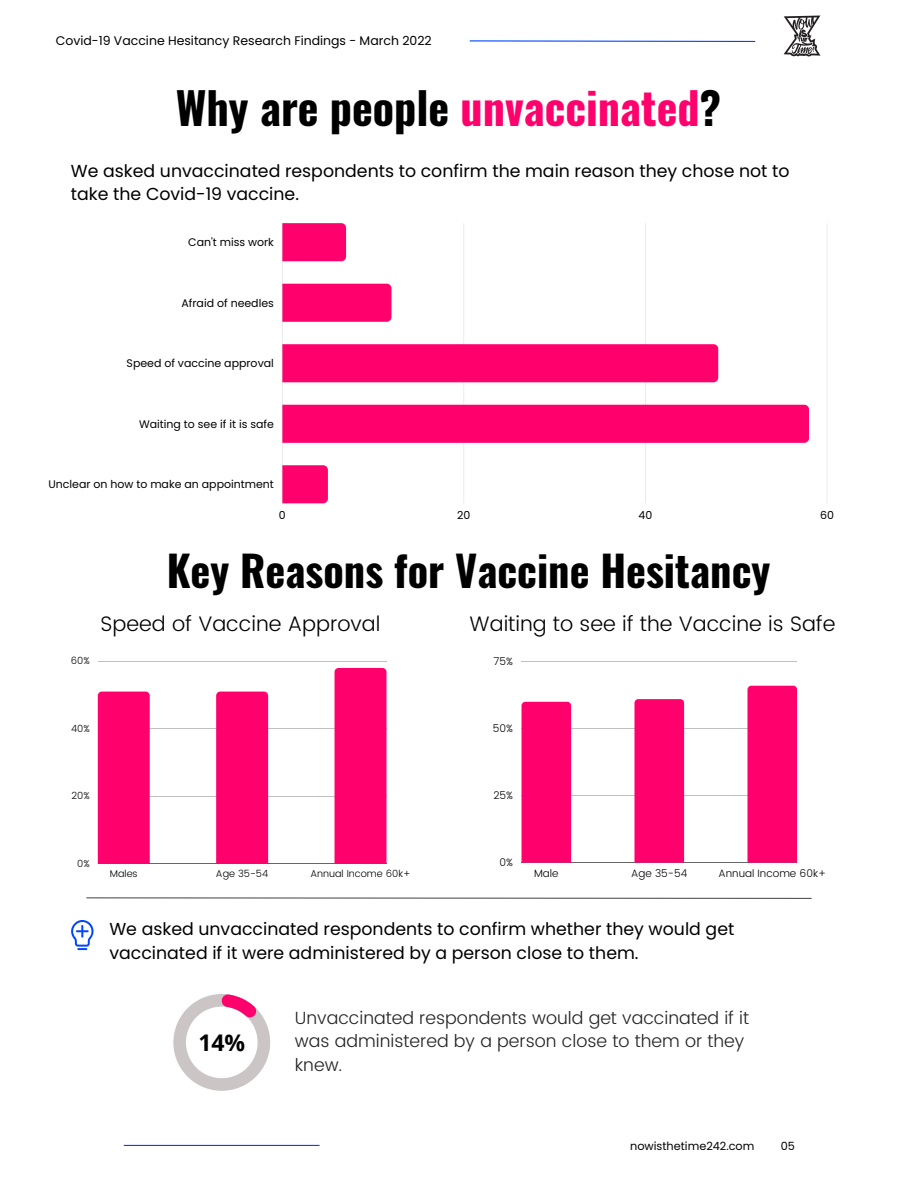
<style>
.page{position:relative;width:918px;height:1188px;background:#fff}
.page>*{position:absolute;margin:0;border:0;box-sizing:border-box;transform-origin:0 0}
.t1{font:700 44.1px "Oswald";color:#000}
.t2{font:700 42.3px "Oswald";color:#000}
.t3{font:700 22.95px "Open Sans";color:#000}
.t4{font:300 21px "Poppins";color:#000}
.t5{font:300 17.55px/23.7px "Poppins";color:#252222}
.t6{font:17.4px/23.9px "Poppins";color:#000}
.t7{font:12.45px "Poppins";color:#000}
.t8{font:11.25px "Poppins";color:#000}
.t9{font:10.95px "Poppins";color:#000}
.t10{font:300 10.5px "Poppins";color:#000}
.t11{font:300 9.9px "Poppins";color:#000}
.s1{color:#ff006d}
</style>
<div class="page">
<hr style="left:124px;top:1145px;width:196px;height:1px;background:#0345ff">
<hr style="left:282px;top:223px;width:1px;height:280px;background:#000">
<hr style="left:464px;top:223px;width:1px;height:280px;background:#000">
<hr style="left:645px;top:223px;width:1px;height:280px;background:#000">
<hr style="left:827px;top:223px;width:1px;height:280px;background:#000">
<div style="left:282px;top:223px;width:64px;height:38px;background:#ff006d"></div>
<div style="left:282px;top:284px;width:109px;height:38px;background:#ff006d"></div>
<div style="left:282px;top:344px;width:436px;height:38px;background:#ff006d"></div>
<div style="left:282px;top:405px;width:527px;height:38px;background:#ff006d"></div>
<svg style="left:282px;top:465px;width:46px;height:38px;background:#fe056f"></svg>
<hr style="left:98px;top:661px;width:289px;height:1px;background:#000">
<hr style="left:98px;top:729px;width:289px;height:1px;background:#000">
<hr style="left:98px;top:796px;width:289px;height:1px;background:#000">
<hr style="left:98px;top:864px;width:289px;height:1px;background:#000">
<div style="left:98px;top:692px;width:52px;height:172px;background:#ff006d"></div>
<div style="left:216px;top:692px;width:52px;height:172px;background:#ff006d"></div>
<div style="left:335px;top:668px;width:52px;height:196px;background:#ff006d"></div>
<hr style="left:522px;top:662px;width:275px;height:1px;background:#000">
<hr style="left:522px;top:729px;width:275px;height:1px;background:#000">
<hr style="left:522px;top:796px;width:275px;height:1px;background:#000">
<hr style="left:522px;top:863px;width:275px;height:1px;background:#000">
<div style="left:522px;top:702px;width:49px;height:161px;background:#ff006d"></div>
<div style="left:635px;top:699px;width:49px;height:164px;background:#ff006d"></div>
<div style="left:747px;top:686px;width:50px;height:177px;background:#ff006d"></div>
<svg style="left:86px;top:897px;width:726px;height:2px"></svg>
<svg style="left:71px;top:920px;width:23px;height:30px"></svg>
<svg style="left:173px;top:994px;width:97px;height:97px"></svg>
<svg style="left:469px;top:40px;width:287px;height:2px"></svg>
<img style="left:783px;top:15px;width:38px;height:42px">
<p class="t7" style="left:56px;top:31px;width:377px">Covid-19 Vaccine Hesitancy Research Findings - March 2022</p>
<p class="t1" style="left:176px;top:74px;width:547px">Why are people <span class="s1">unvaccinated</span>?</p>
<p class="t6" style="left:71px;top:159px;width:720px">We asked unvaccinated respondents to confirm the main reason they chose not to take the Covid-19 vaccine.</p>
<p class="t9" style="left:188px;top:235px;width:87px">Can't miss work</p>
<p class="t9" style="left:182px;top:295px;width:94px">Afraid of needles</p>
<p class="t9" style="left:127px;top:356px;width:149px">Speed of vaccine approval</p>
<p class="t9" style="left:139px;top:416px;width:136px">Waiting to see if it is safe</p>
<p class="t9" style="left:48px;top:477px;width:227px">Unclear on how to make an appointment</p>
<p class="t9" style="left:279px;top:508px;width:8px">0</p>
<p class="t9" style="left:457px;top:508px;width:15px">20</p>
<p class="t9" style="left:639px;top:508px;width:15px">40</p>
<p class="t9" style="left:820px;top:508px;width:15px">60</p>
<p class="t11" style="left:71px;top:655px;width:20px">60%</p>
<p class="t2" style="left:167px;top:538px;width:605px">Key Reasons for Vaccine Hesitancy</p>
<p class="t4" style="left:101px;top:611px;width:281px">Speed of Vaccine Approval</p>
<p class="t4" style="left:470px;top:611px;width:367px">Waiting to see if the Vaccine is Safe</p>
<p class="t10" style="left:494px;top:655px;width:21px">75%</p>
<p class="t11" style="left:71px;top:722px;width:20px">40%</p>
<p class="t10" style="left:493px;top:722px;width:22px">50%</p>
<p class="t11" style="left:72px;top:790px;width:20px">20%</p>
<p class="t10" style="left:493px;top:789px;width:21px">25%</p>
<p class="t11" style="left:77px;top:857px;width:14px">0%</p>
<p class="t11" style="left:110px;top:868px;width:29px">Males</p>
<p class="t11" style="left:216px;top:868px;width:54px">Age 35-54</p>
<p class="t11" style="left:310px;top:868px;width:102px">Annual Income 60k+</p>
<p class="t10" style="left:500px;top:856px;width:15px">0%</p>
<p class="t10" style="left:534px;top:867px;width:26px">Male</p>
<p class="t10" style="left:631px;top:867px;width:58px">Age 35-54</p>
<p class="t10" style="left:719px;top:867px;width:109px">Annual Income 60k+</p>
<p class="t6" style="left:109px;top:917px;width:626px">We asked unvaccinated respondents to confirm whether they would get vaccinated if it were administered by a person close to them.</p>
<p class="t3" style="left:198px;top:1027px;width:48px">14%</p>
<p class="t5" style="left:295px;top:1006px;width:456px">Unvaccinated respondents would get vaccinated if it was administered by a person close to them or they knew.</p>
<p class="t8" style="left:630px;top:1138px;width:126px">nowisthetime242.com</p>
<p class="t8" style="left:781px;top:1138px;width:16px">05</p>
</div>
